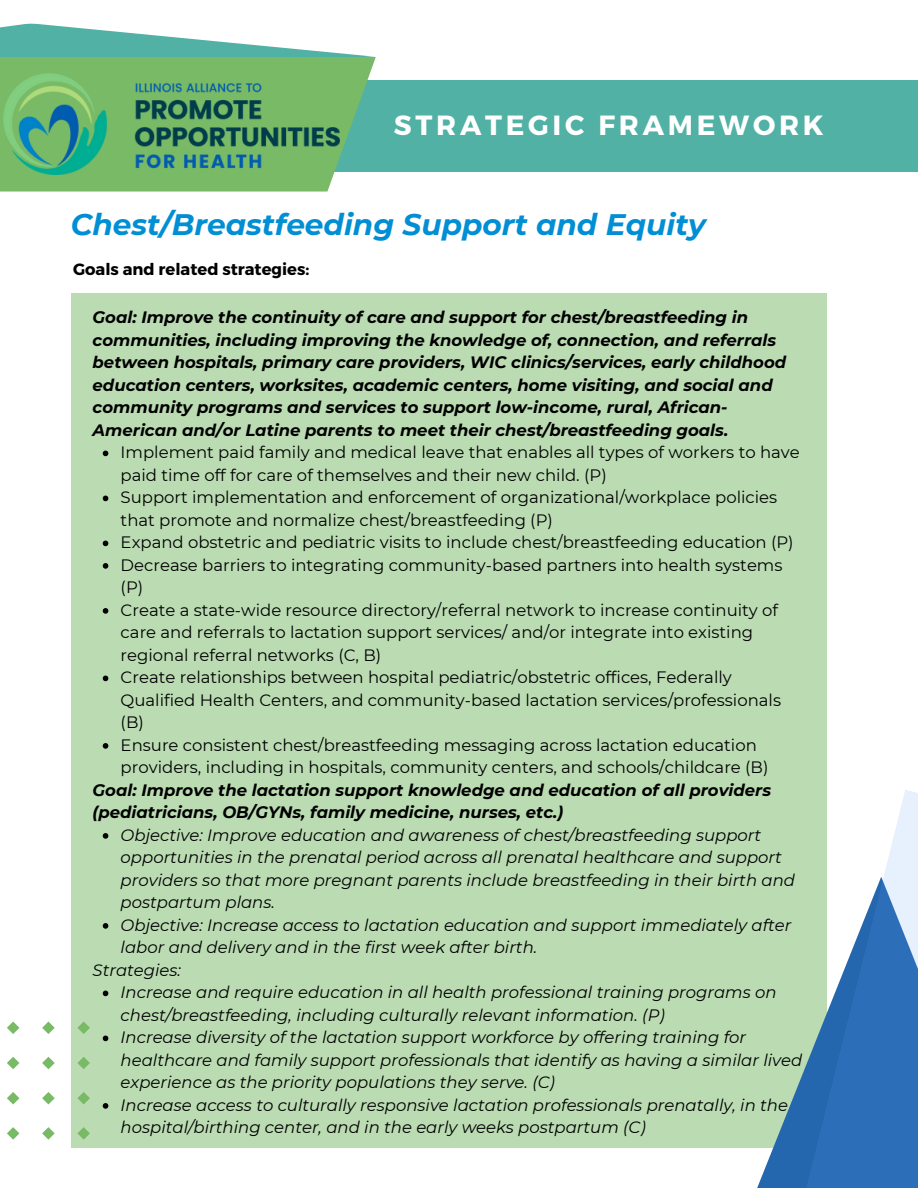
<style>
.page{position:relative;width:918px;height:1188px;background:#fff}
.page>*{position:absolute;margin:0;border:0;box-sizing:border-box;transform-origin:0 0}
.t1{font:italic 700 29.7px "Montserrat";color:#008ed4}
.t2{font:700 27.75px "Montserrat";letter-spacing:.135em;color:#fff}
.t3{font:16.5px/22.5px "Montserrat";color:#000001}
.t4{font:italic 16.5px/22.5px "Montserrat";color:#000001}
.t5{font:italic 700 16.5px/22.5px "Montserrat";color:#000001}
.t6{font:700 16.35px "Montserrat";color:#000001}
</style>
<div class="page">
<svg style="left:42px;top:1022px;width:13px;height:12px"></svg>
<svg style="left:42px;top:1057px;width:13px;height:12px"></svg>
<svg style="left:42px;top:1092px;width:13px;height:12px"></svg>
<svg style="left:42px;top:1127px;width:13px;height:13px"></svg>
<svg style="left:7px;top:1022px;width:12px;height:12px"></svg>
<svg style="left:7px;top:1057px;width:12px;height:12px"></svg>
<svg style="left:7px;top:1092px;width:12px;height:12px"></svg>
<svg style="left:7px;top:1127px;width:12px;height:13px"></svg>
<svg style="left:0;top:23px;width:375px;height:34px"></svg>
<div style="left:284px;top:80px;width:634px;height:91px;background:#50b1a4"></div>
<svg style="left:0;top:57px;width:376px;height:135px;fill:#78ba66"></svg>
<div style="left:71px;top:293px;width:755px;height:855px;background:#bbdcb2"></div>
<svg style="left:103px;top:451px;width:5px;height:5px"></svg>
<svg style="left:103px;top:496px;width:5px;height:5px"></svg>
<svg style="left:103px;top:541px;width:5px;height:5px"></svg>
<svg style="left:103px;top:563px;width:5px;height:6px"></svg>
<svg style="left:103px;top:608px;width:5px;height:6px"></svg>
<svg style="left:103px;top:676px;width:5px;height:5px"></svg>
<svg style="left:103px;top:743px;width:5px;height:6px"></svg>
<svg style="left:103px;top:833px;width:5px;height:6px"></svg>
<svg style="left:103px;top:923px;width:5px;height:6px"></svg>
<svg style="left:103px;top:991px;width:5px;height:5px"></svg>
<svg style="left:103px;top:1036px;width:5px;height:5px"></svg>
<svg style="left:103px;top:1103px;width:5px;height:6px"></svg>
<svg style="left:760px;top:789px;width:158px;height:399px"></svg>
<img style="left:4px;top:73px;width:335px;height:102px">
<p class="t2" style="left:394px;top:107px;width:431px">STRATEGIC FRAMEWORK</p>
<p class="t1" style="left:71px;top:206px;width:637px">Chest/Breastfeeding Support and Equity</p>
<p class="t6" style="left:73px;top:258px;width:238px">Goals and related strategies:</p>
<p class="t5" style="left:93px;top:306px;width:695px">Goal: Improve the continuity of care and support for chest/breastfeeding in communities, including improving the knowledge of, connection, and referrals between hospitals, primary care providers, WIC clinics/services, early childhood education centers, worksites, academic centers, home visiting, and social and community programs and services to support low-income, rural, African-American and/or Latine parents to meet their chest/breastfeeding goals.</p>
<p class="t3" style="left:121px;top:441px;width:681px">Implement paid family and medical leave that enables all types of workers to have paid time off for care of themselves and their new child. (P)</p>
<p class="t3" style="left:121px;top:486px;width:658px">Support implementation and enforcement of organizational/workplace policies that promote and normalize chest/breastfeeding (P)</p>
<p class="t3" style="left:121px;top:531px;width:675px">Expand obstetric and pediatric visits to include chest/breastfeeding education (P)</p>
<p class="t3" style="left:121px;top:554px;width:663px">Decrease barriers to integrating community-based partners into health systems (P)</p>
<p class="t3" style="left:121px;top:599px;width:659px">Create a state-wide resource directory/referral network to increase continuity of care and referrals to lactation support services/ and/or integrate into existing regional referral networks (C, B)</p>
<p class="t3" style="left:121px;top:666px;width:662px">Create relationships between hospital pediatric/obstetric offices, Federally<br>Qualified Health Centers, and community-based lactation services/professionals (B)</p>
<p class="t3" style="left:121px;top:734px;width:649px">Ensure consistent chest/breastfeeding messaging across lactation education providers, including in hospitals, community centers, and schools/childcare (B)</p>
<p class="t5" style="left:93px;top:779px;width:680px">Goal: Improve the lactation support knowledge and education of all providers (pediatricians, OB/GYNs, family medicine, nurses, etc.)</p>
<p class="t4" style="left:121px;top:824px;width:676px">Objective: Improve education and awareness of chest/breastfeeding support opportunities in the prenatal period across all prenatal healthcare and support providers so that more pregnant parents include breastfeeding in their birth and postpartum plans.</p>
<p class="t4" style="left:121px;top:914px;width:672px">Objective: Increase access to lactation education and support immediately after labor and delivery and in the first week after birth.</p>
<p class="t4" style="left:121px;top:981px;width:657px">Increase and require education in all health professional training programs on chest/breastfeeding, including culturally relevant information. (P)</p>
<p class="t4" style="left:121px;top:1026px;width:683px">Increase diversity of the lactation support workforce by offering training for healthcare and family support professionals that identify as having a similar lived experience as the priority populations they serve. (C)</p>
<p class="t4" style="left:121px;top:1094px;width:669px">Increase access to culturally responsive lactation professionals prenatally, in the hospital/birthing center, and in the early weeks postpartum (C)</p>
<p class="t4" style="left:93px;top:959px;width:90px">Strategies:</p>
</div>
